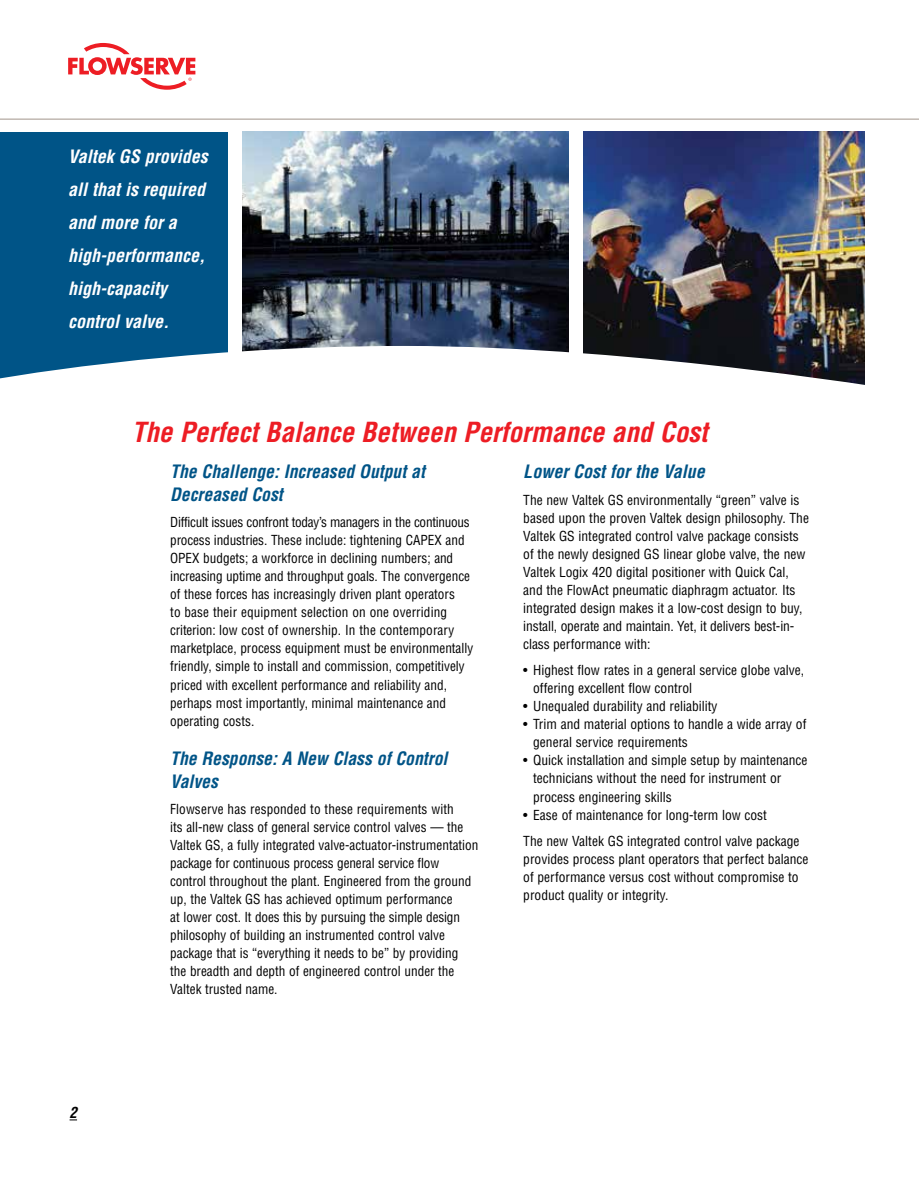
<style>
.page{position:relative;width:919px;height:1189px;background:#fff}
.page>*{position:absolute;margin:0;border:0;box-sizing:border-box;transform-origin:0 0}
.t1{font:italic 700 condensed 27px "Helvetica LT Std";color:#ed1d24}
.t2{font:italic 700 condensed 18px/22.5px "Helvetica LT Std";color:#005487}
.t3{font:italic 700 condensed 18px/33px "Helvetica LT Std";color:#fff}
.t4{font:italic 700 condensed 15px "Helvetica LT Std";color:#000}
.t5{font:condensed 13.5px/18px "Helvetica LT Std";color:#000}
</style>
<div class="page">
<hr style="left:0;top:119px;width:918px;height:1px;background:#a1958b">
<svg style="left:68px;top:43px;width:127px;height:47px"></svg>
<div style="left:0;top:132px;width:233px;height:254px;background:#005487"></div>
<img style="left:583px;top:132px;width:281px;height:214px">
<img style="left:242px;top:132px;width:327px;height:214px">
<svg style="left:0;top:346px;width:865px;height:40px"></svg>
<div style="left:228px;top:128px;width:14px;height:232px;background:#fff"></div>
<div style="left:569px;top:127px;width:13px;height:243px;background:#fff"></div>
<h2 class="t3" style="left:68px;top:140px;width:141px">Valtek GS provides all that is required and more for a high-performance, high-capacity control valve.</h2>
<h1 class="t1" style="left:132px;top:415px;width:577px">The Perfect Balance Between Performance and Cost</h1>
<p class="t4" style="left:70px;top:1103px;width:9px">2</p>
<h2 class="t2" style="left:170px;top:461px;width:256px">The Challenge: Increased Output at<br>Decreased Cost</h2>
<p class="t5" style="left:170px;top:513px;width:304px">Difficult issues confront today’s managers in the continuous process industries. These include: tightening CAPEX and OPEX budgets; a workforce in declining numbers; and increasing uptime and throughput goals. The convergence of these forces has increasingly driven plant operators<br>to base their equipment selection on one overriding criterion: low cost of ownership. In the contemporary marketplace, process equipment must be environmentally friendly, simple to install and commission, competitively priced with excellent performance and reliability and, perhaps most importantly, minimal maintenance and operating costs.</p>
<h2 class="t2" style="left:170px;top:747px;width:279px">The Response: A New Class of Control<br>Valves</h2>
<p class="t5" style="left:170px;top:800px;width:310px">Flowserve has responded to these requirements with<br>its all-new class of general service control valves — the Valtek GS, a fully integrated valve-actuator-instrumentation package for continuous process general service flow control throughout the plant. Engineered from the ground up, the Valtek GS has achieved optimum performance<br>at lower cost. It does this by pursuing the simple design philosophy of building an instrumented control valve package that is “everything it needs to be” by providing<br>the breadth and depth of engineered control under the Valtek trusted name.</p>
<h2 class="t2" style="left:523px;top:461px;width:183px">Lower Cost for the Value</h2>
<p class="t5" style="left:523px;top:491px;width:287px">The new Valtek GS environmentally “green” valve is based upon the proven Valtek design philosophy. The Valtek GS integrated control valve package consists of the newly designed GS linear globe valve, the new Valtek Logix 420 digital positioner with Quick Cal, and the FlowAct pneumatic diaphragm actuator. Its integrated design makes it a low-cost design to buy, install, operate and maintain. Yet, it delivers best-in&shy;class performance with:</p>
<p class="t5" style="left:533px;top:661px;width:272px;text-indent:-10px">• Highest flow rates in a general service globe valve, offering excellent flow control</p>
<p class="t5" style="left:523px;top:697px;width:196px">• Unequaled durability and reliability</p>
<p class="t5" style="left:533px;top:715px;width:275px;text-indent:-10px">• Trim and material options to handle a wide array of general service requirements</p>
<p class="t5" style="left:533px;top:751px;width:276px;text-indent:-10px">• Quick installation and simple setup by maintenance technicians without the need for instrument or process engineering skills</p>
<p class="t5" style="left:523px;top:801px;width:278px;line-height:26.5px">• Ease of maintenance for long-term low cost<br>The new Valtek GS integrated control valve package</p>
<p class="t5" style="left:523px;top:850px;width:286px">provides process plant operators that perfect balance of performance versus cost without compromise to product quality or integrity.</p>
</div>
